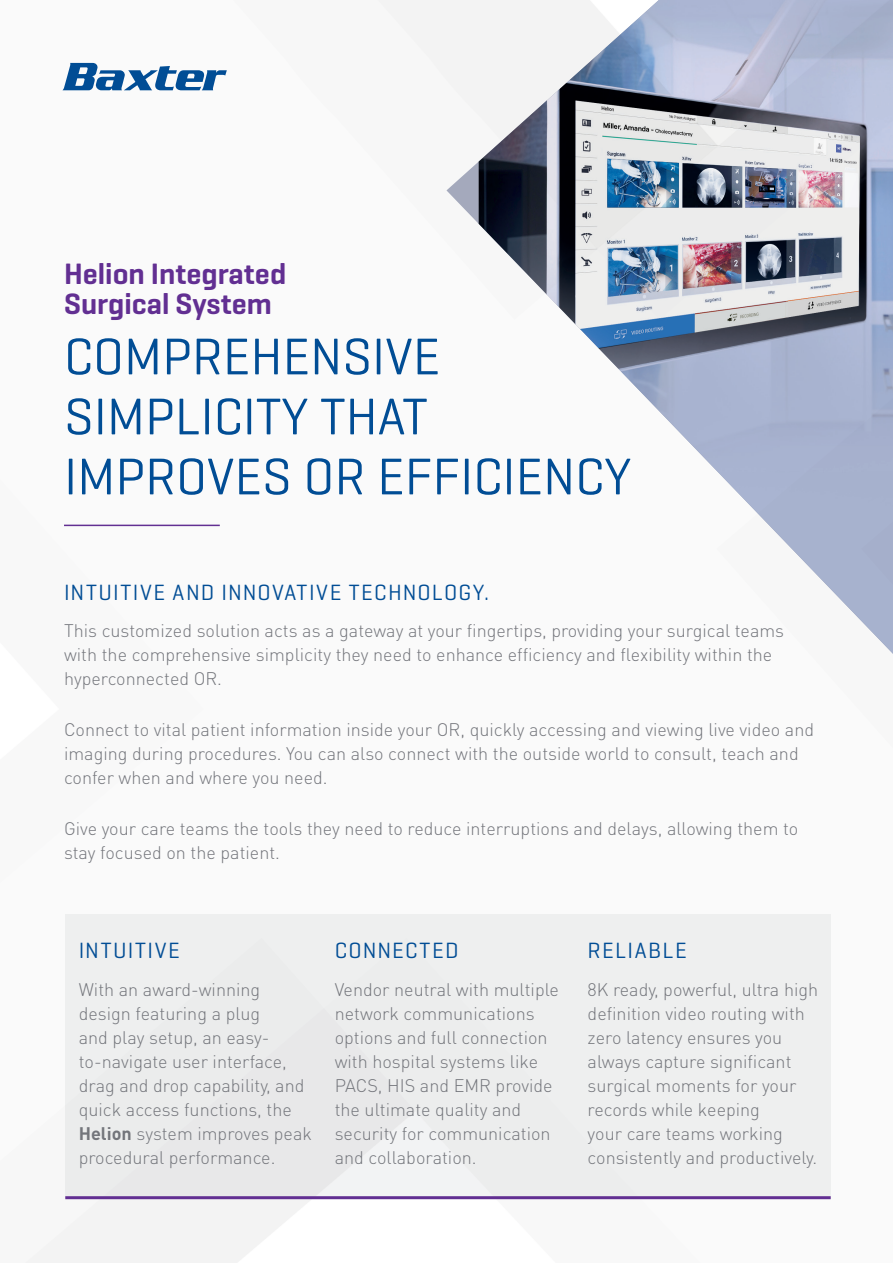
<style>
.page{position:relative;width:893px;height:1263px;background:#fff}
.page>*{position:absolute;margin:0;border:0;box-sizing:border-box;transform-origin:0 0}
.t1{font:52.5px/60px "Geogrotesque";color:#014d95}
.t2{font:600 30px/30px "Geogrotesque";color:#622f92}
.t3{font:22.5px "Geogrotesque";letter-spacing:.065em;color:#014d95}
.t4{font:300 18px/24px "DIN Pro";color:#73757b}
.s1{font-weight:700}
</style>
<div class="page">
<svg style="left:62px;top:63px;width:165px;height:27px"></svg>
<div style="left:65px;top:914px;width:766px;height:284px;background:#eeefef"></div>
<hr style="left:65px;top:1196px;width:766px;height:3px;background:#622f92">
<svg style="left:446px;top:0;width:447px;height:699px"></svg>
<img style="left:479px;top:0;width:414px;height:655px">
<hr style="left:64px;top:525px;width:156px;height:1px;background:#622f92">
<p class="t2" style="left:64px;top:259px;width:224px">Helion Integrated<br>Surgical System</p>
<p class="t1" style="left:64px;top:325px;width:569px">COMPREHENSIVE<br>SIMPLICITY THAT<br>IMPROVES OR EFFICIENCY</p>
<p class="t3" style="left:64px;top:578px;width:427px">INTUITIVE AND INNOVATIVE TECHNOLOGY.</p>
<p class="t4" style="left:64px;top:618px;width:722px">This customized solution acts as a gateway at your fingertips, providing your surgical teams with the comprehensive simplicity they need to enhance efficiency and flexibility within the hyperconnected OR.</p>
<p class="t4" style="left:64px;top:717px;width:752px">Connect to vital patient information inside your OR, quickly accessing and viewing live video and imaging during procedures. You can also connect with the outside world to consult, teach and confer when and where you need.</p>
<p class="t4" style="left:64px;top:816px;width:736px">Give your care teams the tools they need to reduce interruptions and delays, allowing them to stay focused on the patient.</p>
<p class="t3" style="left:79px;top:937px;width:103px">INTUITIVE</p>
<p class="t4" style="left:79px;top:976px;width:235px">With an award-winning design featuring a plug<br>and play setup, an easy&shy;to-navigate user interface, drag and drop capability, and quick access functions, the<br><span class="s1">Helion</span> system improves peak procedural performance.</p>
<p class="t3" style="left:335px;top:937px;width:125px">CONNECTED</p>
<p class="t4" style="left:335px;top:976px;width:226px">Vendor neutral with multiple network communications options and full connection with hospital systems like<br>PACS, HIS and EMR provide the ultimate quality and security for communication and collaboration.</p>
<p class="t3" style="left:588px;top:937px;width:101px">RELIABLE</p>
<p class="t4" style="left:588px;top:976px;width:232px">8K ready, powerful, ultra high definition video routing with zero latency ensures you always capture significant surgical moments for your records while keeping<br>your care teams working consistently and productively.</p>
</div>
